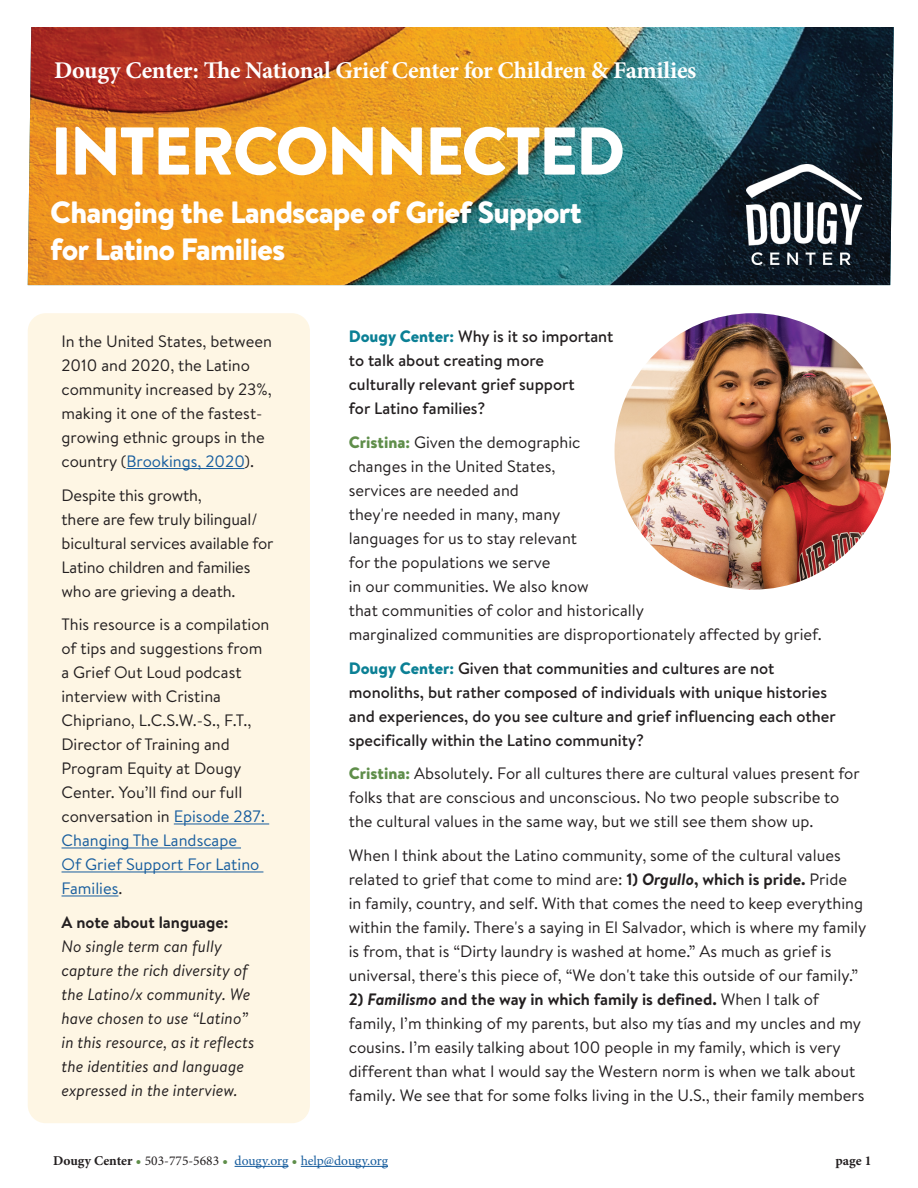
<style>
.page{position:relative;width:918px;height:1188px;background:#fff}
.page>*{position:absolute;margin:0;border:0;box-sizing:border-box;transform-origin:0 0}
.t1{font:900 67.35px "Brandon Text";letter-spacing:-.03em;color:#fff}
.t2{font:900 30.75px/36.9px "Brandon Text";letter-spacing:-.025em;color:#fff}
.t3{font:700 24px "Minion Pro";letter-spacing:-.015em;color:#fff}
.t4{font:16.5px/24px "Brandon Text";color:#231f20}
.t5{font:500 16.5px/24px "Brandon Text";color:#231f20}
.t6{font:italic 16.5px/24px "Brandon Text";color:#231f20}
.t7{font:700 16.5px "Brandon Text";color:#231f20}
.t8{font:13.5px "Minion Pro";color:#175d9e}
.t9{font:700 13.5px "Minion Pro";color:#231f20}
.s1{color:#175d9e}
.s2{font-weight:900;color:#0b8095}
.s3{font-weight:900;color:#5f8e4a}
.s4{font-weight:700}
.s5{font-weight:700;font-style:italic}
.s6{font-weight:700;color:#fff}
.s7{font-weight:700;color:#231f20}
.s8{color:#5f8e4a}
.s9{color:#231f20}
</style>
<div class="page">
<img style="left:28px;top:27px;width:866px;height:258px">
<div style="left:28px;top:313px;width:282px;height:810px;background:#fef6e4;border-radius:18px"></div>
<hr style="left:126px;top:468px;width:119px;height:1px;background:#175d9e">
<hr style="left:174px;top:824px;width:95px;height:1px;background:#175d9e">
<hr style="left:62px;top:848px;width:179px;height:1px;background:#175d9e">
<hr style="left:62px;top:872px;width:201px;height:1px;background:#175d9e">
<hr style="left:62px;top:896px;width:56px;height:1px;background:#175d9e">
<img style="left:747px;top:165px;width:114px;height:99px">
<img style="left:615px;top:313px;width:276px;height:277px;border-radius:138px">
<hr style="left:235px;top:1166px;width:53px;height:1px;background:#175d9e">
<hr style="left:301px;top:1166px;width:87px;height:1px;background:#175d9e">
<h3 class="t3" style="left:54px;top:53px;width:644px">Dougy Center: The National Grief Center for Children &amp; Families</h3>
<h1 class="t1" style="left:51px;top:104px;width:576px">INTERCONNECTED</h1>
<h2 class="t2" style="left:50px;top:193px;width:533px">Changing the Landscape of Grief Support for Latino Families</h2>
<p class="t4" style="left:62px;top:329px;width:212px">In the United States, between<br>2010 and 2020, the Latino community increased by 23%, making it one of the fastest&shy;growing ethnic groups in the country (<span class="s1">Brookings, 2020</span>).</p>
<p class="t4" style="left:62px;top:482px;width:214px">Despite this growth,<br>there are few truly bilingual/ bicultural services available for<br>Latino children and families who are grieving a death.</p>
<p class="t4" style="left:62px;top:612px;width:209px">This resource is a compilation of tips and suggestions from a Grief Out Loud podcast interview with Cristina<br>Chipriano, L.C.S.W.-S., F.T.,<br>Director of Training and<br>Program Equity at Dougy<br>Center. You’ll find our full conversation in <span class="s1">Episode 287:<br>Changing The Landscape<br>Of Grief Support For Latino<br>Families</span>.</p>
<p class="t7" style="left:62px;top:911px;width:169px">A note about language:</p>
<p class="t6" style="left:62px;top:934px;width:194px">No single term can fully capture the rich diversity of the Latino/x community. We have chosen to use “Latino” in this resource, as it reflects the identities and language expressed in the interview.</p>
<p class="t5" style="left:349px;top:324px;width:266px"><span class="s2">Dougy Center:</span> Why is it so important to talk about creating more culturally relevant grief support<br>for Latino families?</p>
<p class="t4" style="left:349px;top:430px;width:475px"><span class="s3">Cristina:</span> Given the demographic<br>changes in the United States,<br>services are needed and<br>they're needed in many, many<br>languages for us to stay relevant<br>for the populations we serve<br>in our communities. We also know<br>that communities of color and historically<br>marginalized communities are disproportionately affected by grief.</p>
<p class="t5" style="left:349px;top:656px;width:488px"><span class="s2">Dougy Center:</span> Given that communities and cultures are not monoliths, but rather composed of individuals with unique histories and experiences, do you see culture and grief influencing each other specifically within the Latino community?</p>
<p class="t4" style="left:349px;top:761px;width:513px"><span class="s3">Cristina:</span> Absolutely. For all cultures there are cultural values present for folks that are conscious and unconscious. No two people subscribe to the cultural values in the same way, but we still see them show up.</p>
<p class="t4" style="left:349px;top:843px;width:519px">When I think about the Latino community, some of the cultural values related to grief that come to mind are: <span class="s4">1)</span> <span class="s5">Orgullo</span><span class="s4">, which is pride.</span> Pride<br>in family, country, and self. With that comes the need to keep everything within the family. There's a saying in El Salvador, which is where my family is from, that is “Dirty laundry is washed at home.” As much as grief is universal, there's this piece of, “We don't take this outside of our family.”</p>
<p class="t4" style="left:349px;top:987px;width:517px"><span class="s4">2)</span> <span class="s5">Familismo</span> <span class="s4">and the way in which family is defined.</span> When I talk of family, I’m thinking of my parents, but also my tías and my uncles and my cousins. I’m easily talking about 100 people in my family, which is very different than what I would say the Western norm is when we talk about family. We see that for some folks living in the U.S., their family members</p>
<p class="t8" style="left:29px;top:1152px;width:360px"><span class="s6">The</span> <span class="s7">Dougy Center</span> <span class="s8">•</span> <span class="s9">503-775-5683</span> <span class="s8">•</span> dougy.org <span class="s8">•</span> help@dougy.org</p>
<p class="t9" style="left:835px;top:1151px;width:38px">page 1</p>
</div>
